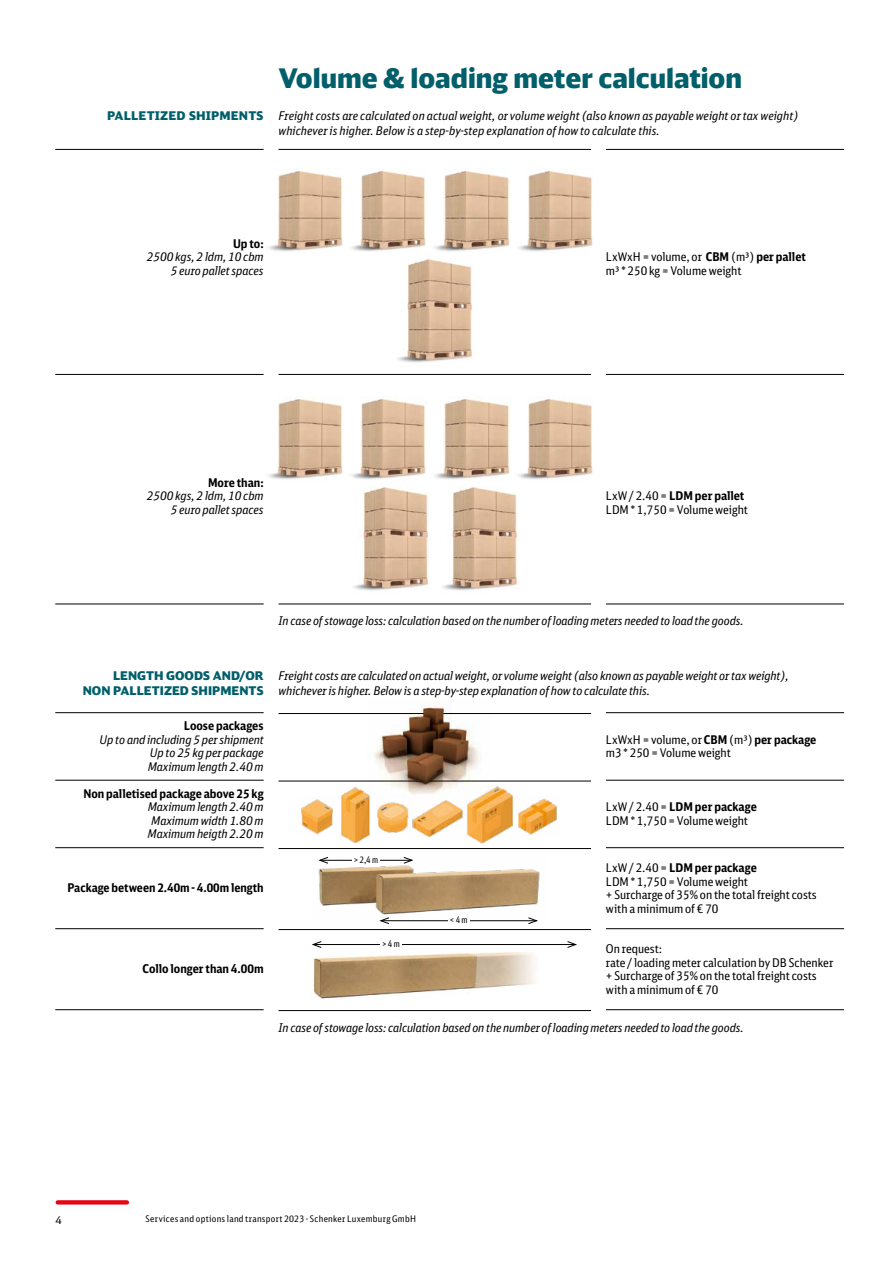
<style>
.page{position:relative;width:893px;height:1263px;background:#fff}
.page>*{position:absolute;margin:0;border:0;box-sizing:border-box;transform-origin:0 0}
.body_grid{font:900 27px "DB Head";color:#005f6a}
.body_grid-2{font:italic 12px/15px "DB Sans Cond";color:#000}
.body_grid-3{font:12px/13.5px "DB Sans Cond";color:#000}
.body_grid-4{font:700 12px "DB Sans Cond";color:#000}
.body_grid-5{font:900 12px "DB Head";letter-spacing:.005em;color:#005f6a}
.body_grid-6{font:900 12px "DB Sans";letter-spacing:.01em;color:#005f6a}
.t1{font:10.5px "DB Sans";color:#000}
.head_neg____leading{font:9px "DB Sans Cond";letter-spacing:.035em;color:#000}
.body_grid-7{font:9px "DB Sans Comp";color:#000}
.s1{font-weight:700}
.s2{font-weight:400}
</style>
<div class="page">
<hr style="left:279px;top:713px;width:312px;height:1px;background:#000">
<hr style="left:279px;top:781px;width:312px;height:1px;background:#000">
<hr style="left:279px;top:848px;width:312px;height:1px;background:#000">
<hr style="left:279px;top:929px;width:312px;height:1px;background:#000">
<hr style="left:279px;top:1010px;width:312px;height:1px;background:#000">
<img style="left:466px;top:786px;width:47px;height:58px">
<img style="left:377px;top:802px;width:31px;height:31px">
<img style="left:341px;top:787px;width:29px;height:56px">
<img style="left:408px;top:800px;width:58px;height:38px">
<img style="left:301px;top:799px;width:32px;height:36px">
<img style="left:517px;top:798px;width:40px;height:37px">
<img style="left:318px;top:859px;width:222px;height:56px">
<img style="left:311px;top:952px;width:224px;height:47px">
<hr style="left:320px;top:860px;width:92px;height:1px;background:#000">
<svg style="left:319px;top:857px;width:9px;height:7px"></svg>
<svg style="left:403px;top:857px;width:10px;height:7px"></svg>
<hr style="left:381px;top:920px;width:155px;height:1px;background:#000">
<svg style="left:380px;top:917px;width:9px;height:7px"></svg>
<svg style="left:528px;top:917px;width:10px;height:7px"></svg>
<div style="left:352px;top:856px;width:28px;height:11px;background:#fff"></div>
<div style="left:448px;top:916px;width:21px;height:11px;background:#fff"></div>
<hr style="left:313px;top:944px;width:263px;height:1px;background:#000">
<svg style="left:312px;top:941px;width:10px;height:7px"></svg>
<svg style="left:567px;top:941px;width:10px;height:7px"></svg>
<div style="left:380px;top:940px;width:22px;height:11px;background:#fff"></div>
<img style="left:268px;top:171px;width:75px;height:81px">
<img style="left:518px;top:171px;width:75px;height:81px">
<img style="left:351px;top:171px;width:75px;height:81px">
<img style="left:434px;top:171px;width:76px;height:81px">
<img style="left:398px;top:258px;width:75px;height:105px">
<img style="left:268px;top:399px;width:75px;height:81px">
<img style="left:518px;top:399px;width:75px;height:81px">
<img style="left:351px;top:399px;width:75px;height:81px">
<img style="left:434px;top:399px;width:76px;height:81px">
<img style="left:354px;top:486px;width:164px;height:105px">
<hr style="left:55px;top:149px;width:209px;height:1px;background:#000">
<hr style="left:55px;top:374px;width:209px;height:1px;background:#000">
<hr style="left:55px;top:604px;width:209px;height:1px;background:#000">
<hr style="left:606px;top:149px;width:238px;height:1px;background:#000">
<hr style="left:606px;top:374px;width:238px;height:1px;background:#000">
<hr style="left:606px;top:604px;width:238px;height:1px;background:#000">
<hr style="left:55px;top:712px;width:209px;height:1px;background:#000">
<hr style="left:55px;top:780px;width:209px;height:1px;background:#000">
<hr style="left:55px;top:847px;width:209px;height:1px;background:#000">
<hr style="left:55px;top:928px;width:209px;height:1px;background:#000">
<hr style="left:55px;top:1009px;width:209px;height:1px;background:#000">
<hr style="left:606px;top:712px;width:238px;height:1px;background:#000">
<hr style="left:606px;top:780px;width:238px;height:1px;background:#000">
<hr style="left:606px;top:847px;width:238px;height:1px;background:#000">
<hr style="left:606px;top:928px;width:238px;height:1px;background:#000">
<hr style="left:606px;top:1009px;width:238px;height:1px;background:#000">
<img style="left:368px;top:700px;width:122px;height:97px">
<hr style="left:279px;top:149px;width:312px;height:1px;background:#000">
<hr style="left:279px;top:374px;width:312px;height:1px;background:#000">
<hr style="left:279px;top:604px;width:312px;height:1px;background:#000">
<svg style="left:58px;top:1200px;width:69px;height:4px"></svg>
<p class="body_grid" style="left:279px;top:61px;width:465px">Volume &amp; loading meter calculation</p>
<p class="body_grid-6" style="left:107px;top:108px;width:158px">PALLETIZED SHIPMENTS</p>
<p class="body_grid-2" style="left:279px;top:108px;width:521px">Freight costs are calculated on actual weight, or volume weight (also known as payable weight or tax weight) whichever is higher. Below is a step-by-step explanation of how to calculate this.</p>
<p class="body_grid-4" style="left:233px;top:236px;width:32px">Up to:</p>
<p class="body_grid-2" style="left:147px;top:249px;width:118px">2500 kgs, 2 ldm, 10 cbm</p>
<p class="body_grid-2" style="left:171px;top:263px;width:94px">5 euro pallet spaces</p>
<p class="body_grid-3" style="left:606px;top:250px;width:201px">LxWxH = volume, or <span class="s1">CBM</span> (m³) <span class="s1">per pallet</span></p>
<p class="body_grid-3" style="left:606px;top:264px;width:137px">m³ * 250 kg = Volume weight</p>
<p class="body_grid-4" style="left:208px;top:475px;width:57px">More than:</p>
<p class="body_grid-2" style="left:147px;top:488px;width:118px">2500 kgs, 2 ldm, 10 cbm</p>
<p class="body_grid-2" style="left:171px;top:501px;width:94px">5 euro pallet spaces</p>
<p class="body_grid-4" style="left:606px;top:488px;width:140px"><span class="s2">LxW / 2.40 =</span> LDM per pallet</p>
<p class="body_grid-3" style="left:606px;top:502px;width:144px">LDM * 1,750 = Volume weight</p>
<p class="body_grid-2" style="left:279px;top:613px;width:467px">In case of stowage loss: calculation based on the number of loading meters needed to load the goods.</p>
<p class="body_grid-5" style="left:113px;top:668px;width:152px">LENGTH GOODS AND/OR</p>
<p class="body_grid-5" style="left:83px;top:683px;width:182px">NON PALLETIZED SHIPMENTS</p>
<p class="body_grid-4" style="left:184px;top:718px;width:81px">Loose packages</p>
<p class="body_grid-2" style="left:100px;top:732px;width:166px">Up to and including 5 per shipment</p>
<p class="body_grid-2" style="left:150px;top:745px;width:115px">Up to 25 kg per package</p>
<p class="body_grid-2" style="left:148px;top:759px;width:117px">Maximum length 2.40 m</p>
<p class="body_grid-4" style="left:84px;top:786px;width:182px">Non palletised package above 25 kg</p>
<p class="body_grid-2" style="left:148px;top:799px;width:117px">Maximum length 2.40 m</p>
<p class="body_grid-2" style="left:151px;top:813px;width:114px">Maximum width 1.80 m</p>
<p class="body_grid-2" style="left:147px;top:826px;width:118px">Maximum heigth 2.20 m</p>
<p class="body_grid-4" style="left:68px;top:880px;width:198px">Package between 2.40m - 4.00m length</p>
<p class="body_grid-4" style="left:143px;top:961px;width:122px">Collo longer than 4.00m</p>
<p class="body_grid-2" style="left:279px;top:668px;width:512px">Freight costs are calculated on actual weight, or volume weight (also known as payable weight or tax weight), whichever is higher. Below is a step-by-step explanation of how to calculate this.</p>
<p class="body_grid-7" style="left:354px;top:855px;width:26px">&gt; 2,4 m</p>
<p class="body_grid-7" style="left:382px;top:938px;width:19px">&gt; 4 m</p>
<p class="body_grid-7" style="left:450px;top:915px;width:19px">&lt; 4 m</p>
<p class="body_grid-3" style="left:606px;top:732px;width:212px">LxWxH = volume, or <span class="s1">CBM</span> (m³) <span class="s1">per package</span></p>
<p class="body_grid-3" style="left:606px;top:746px;width:126px">m3 * 250 = Volume weight</p>
<p class="body_grid-4" style="left:606px;top:799px;width:152px"><span class="s2">LxW / 2.40 =</span> LDM per package</p>
<p class="body_grid-3" style="left:606px;top:813px;width:144px">LDM * 1,750 = Volume weight</p>
<p class="body_grid-4" style="left:606px;top:860px;width:152px"><span class="s2">LxW / 2.40 =</span> LDM per package</p>
<p class="body_grid-3" style="left:606px;top:874px;width:144px">LDM * 1,750 = Volume weight</p>
<p class="body_grid-3" style="left:606px;top:888px;width:212px">+ Surcharge of 35% on the total freight costs with a minimum of € 70</p>
<p class="body_grid-3" style="left:606px;top:942px;width:58px">On request:</p>
<p class="body_grid-3" style="left:606px;top:955px;width:229px">rate / loading meter calculation by DB Schenker</p>
<p class="body_grid-3" style="left:606px;top:969px;width:212px">+ Surcharge of 35% on the total freight costs with a minimum of € 70</p>
<p class="body_grid-2" style="left:279px;top:1020px;width:467px">In case of stowage loss: calculation based on the number of loading meters needed to load the goods.</p>
<p class="t1" style="left:56px;top:1213px;width:8px">4</p>
<p class="head_neg____leading" style="left:146px;top:1213px;width:272px">Services and options land transport 2023 - Schenker Luxemburg GmbH</p>
</div>
